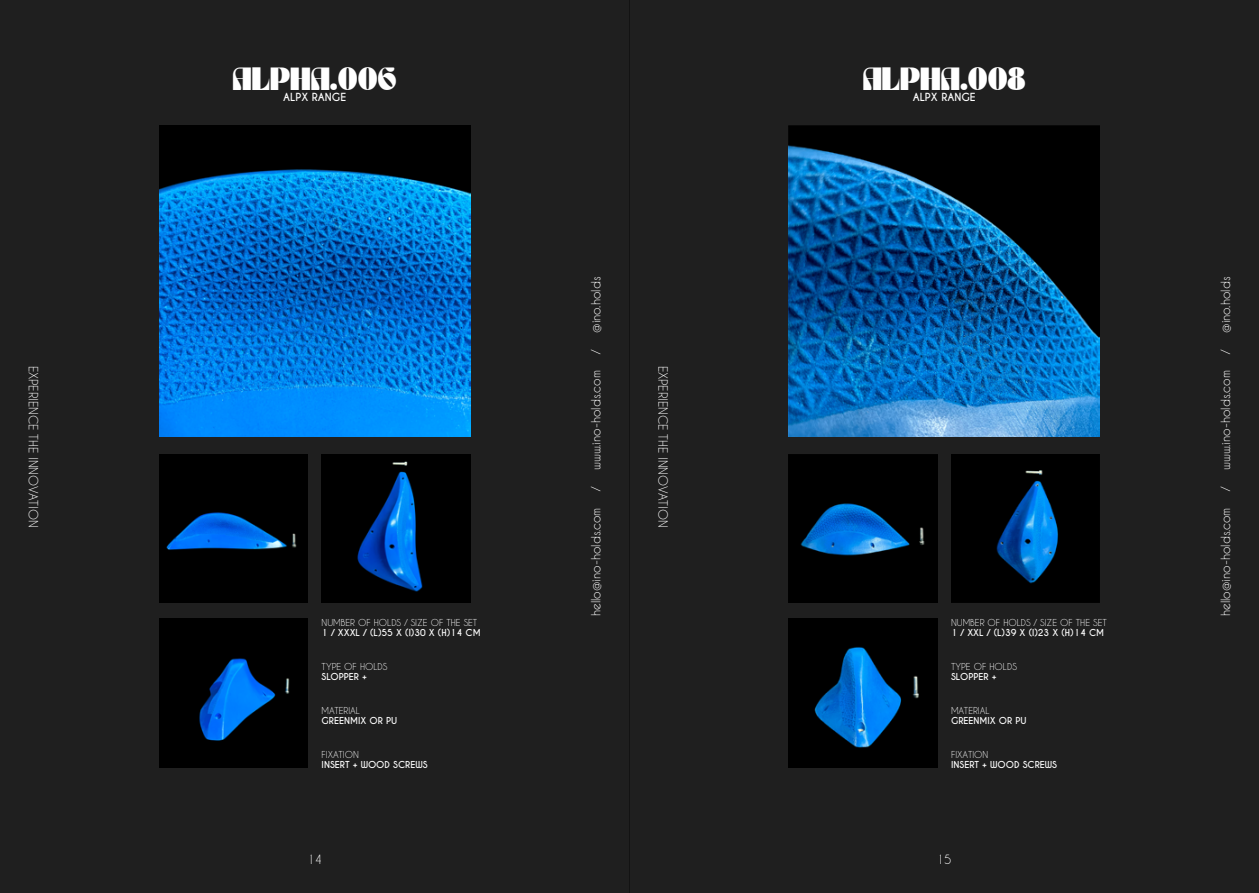
<style>
.page{position:relative;width:1259px;height:893px;background:#fff}
.page>*{position:absolute;margin:0;border:0;box-sizing:border-box;transform-origin:0 0}
.t1{font:700 22.5px "TANBUSTER";color:#fff}
.t2{font:12px "Caviar Dreams";color:#fff}
.t3{font:700 10.5px "Caviar Dreams";color:#fff}
.t4{font:700 9px "Caviar Dreams";color:#fff}
.t5{font:9px "Caviar Dreams";color:#fff}
</style>
<div class="page">
<div style="left:0;top:0;width:629px;height:893px;background:#1f1f1f"></div>
<div style="left:629px;top:0;width:630px;height:893px;background:#1f1f1f"></div>
<img style="left:159px;top:125px;width:311px;height:312px">
<img style="left:322px;top:454px;width:148px;height:149px">
<img style="left:159px;top:454px;width:149px;height:149px">
<img style="left:159px;top:619px;width:149px;height:149px">
<img style="left:788px;top:125px;width:312px;height:312px">
<img style="left:951px;top:454px;width:149px;height:149px">
<img style="left:788px;top:454px;width:149px;height:149px">
<img style="left:788px;top:619px;width:149px;height:149px">
<p class="t2" style="left:41px;top:365px;width:163px;rotate:90deg">EXPERIENCE THE INNOVATION</p>
<h1 class="t1" style="left:233px;top:62px;width:166px">ALPHA.006</h1>
<p class="t3" style="left:283px;top:91px;width:65px">ALPX RANGE</p>
<p class="t5" style="left:322px;top:617px;width:157px">NUMBER OF HOLDS / SIZE OF THE SET</p>
<p class="t4" style="left:322px;top:627px;width:161px">1 / XXXL / (L)55 X (l)30 X (H)14 CM</p>
<p class="t5" style="left:322px;top:661px;width:67px">TYPE OF HOLDS</p>
<p class="t4" style="left:322px;top:671px;width:47px">SLOPPER +</p>
<p class="t5" style="left:322px;top:705px;width:40px">MATERIAL</p>
<p class="t4" style="left:322px;top:715px;width:77px">GREENMIX OR PU</p>
<p class="t5" style="left:322px;top:749px;width:39px">FIXATION</p>
<p class="t4" style="left:322px;top:759px;width:108px">INSERT + WOOD SCREWS</p>
<p class="t2" style="left:307px;top:852px;width:16px">14</p>
<p class="t2" style="left:589px;top:333px;width:58px;rotate:-90deg">@ino.holds</p>
<p class="t2" style="left:589px;top:354px;width:6px;rotate:-90deg">/</p>
<p class="t2" style="left:589px;top:470px;width:101px;rotate:-90deg">www.ino-holds.com</p>
<p class="t2" style="left:589px;top:491px;width:6px;rotate:-90deg">/</p>
<p class="t2" style="left:589px;top:616px;width:110px;rotate:-90deg">hello@ino-holds.com</p>
<p class="t2" style="left:670px;top:365px;width:163px;rotate:90deg">EXPERIENCE THE INNOVATION</p>
<h1 class="t1" style="left:862px;top:62px;width:164px">ALPHA.008</h1>
<p class="t3" style="left:912px;top:91px;width:65px">ALPX RANGE</p>
<p class="t5" style="left:951px;top:617px;width:157px">NUMBER OF HOLDS / SIZE OF THE SET</p>
<p class="t4" style="left:951px;top:627px;width:155px">1 / XXL / (L)39 X (l)23 X (H)14 CM</p>
<p class="t5" style="left:951px;top:661px;width:67px">TYPE OF HOLDS</p>
<p class="t4" style="left:951px;top:671px;width:47px">SLOPPER +</p>
<p class="t5" style="left:951px;top:705px;width:40px">MATERIAL</p>
<p class="t4" style="left:951px;top:715px;width:77px">GREENMIX OR PU</p>
<p class="t5" style="left:951px;top:749px;width:39px">FIXATION</p>
<p class="t4" style="left:951px;top:759px;width:108px">INSERT + WOOD SCREWS</p>
<p class="t2" style="left:937px;top:852px;width:16px">15</p>
<p class="t2" style="left:1218px;top:333px;width:58px;rotate:-90deg">@ino.holds</p>
<p class="t2" style="left:1218px;top:354px;width:6px;rotate:-90deg">/</p>
<p class="t2" style="left:1218px;top:470px;width:101px;rotate:-90deg">www.ino-holds.com</p>
<p class="t2" style="left:1218px;top:491px;width:6px;rotate:-90deg">/</p>
<p class="t2" style="left:1218px;top:616px;width:110px;rotate:-90deg">hello@ino-holds.com</p>
</div>
